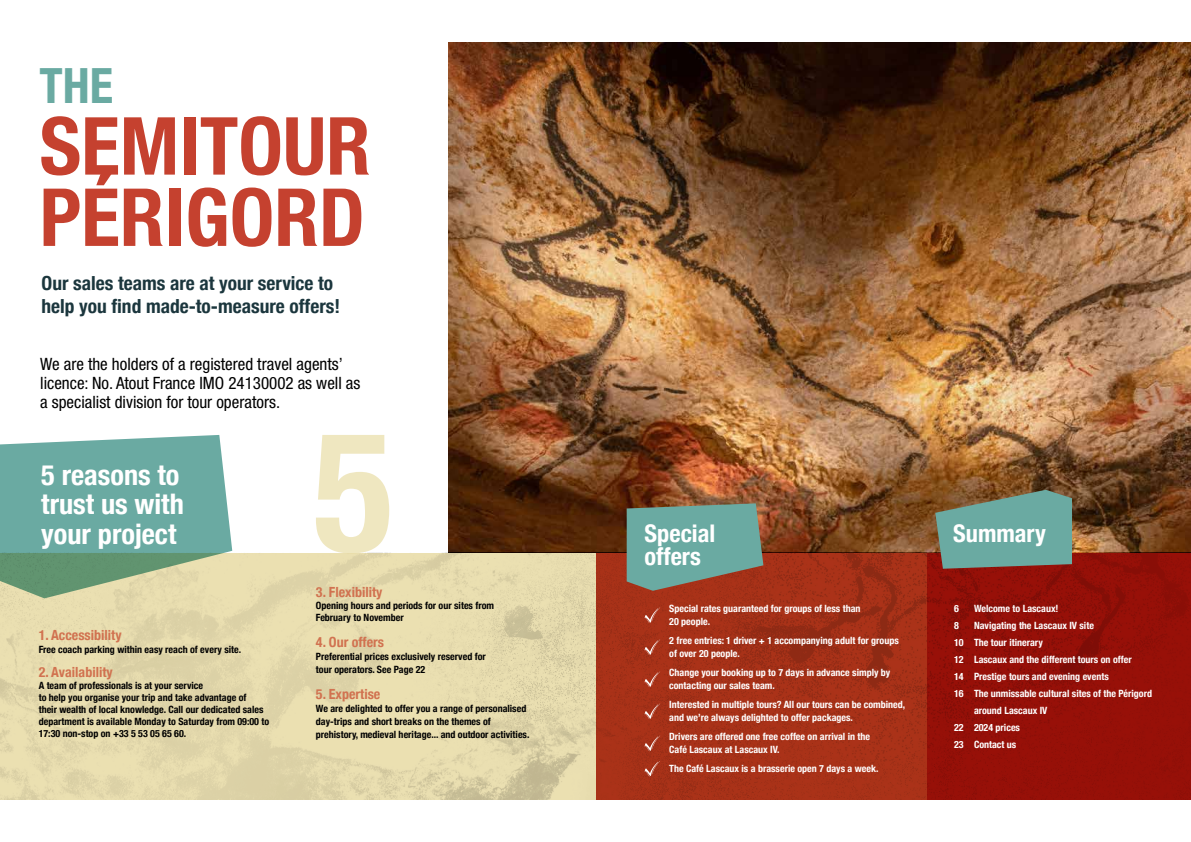
<style>
.page{position:relative;width:1191px;height:842px;background:#fff}
.page>*{position:absolute;margin:0;border:0;box-sizing:border-box;transform-origin:0 0}
.t1{font:700 condensed 80.2px/71.3px "Helvetica Neue";color:#c5412f}
.t2{font:700 condensed 48.5px "Helvetica Neue";color:#6aaaa2}
.t3{font:700 condensed 28.3px/29px "Helvetica Neue";color:#fff}
.t4{font:700 condensed 24.3px/22.8px "Helvetica Neue";color:#fff}
.t5{font:700 condensed 19.4px/22.6px "Helvetica Neue";color:#1b363d}
.t6{font:condensed 17px/19px "Helvetica Neue LT Std";color:#000}
.t7{font:700 condensed 14px "Helvetica Neue";color:#d17250}
.t8{font:700 condensed 10px/13px "Helvetica Neue";color:#fff}
.t9{font:700 condensed 10px/12px "Helvetica Neue";color:#000}
</style>
<div class="page">
<img style="left:448px;top:43px;width:743px;height:510px">
<img style="left:0;top:553px;width:1191px;height:247px">
<svg style="left:0;top:435px;width:232px;height:163px;background:#7fb0a0"></svg>
<svg style="left:316px;top:435px;width:73px;height:118px"></svg>
<svg style="left:626px;top:503px;width:137px;height:88px;background:#739589"></svg>
<svg style="left:935px;top:490px;width:137px;height:79px;background:#6e978a"></svg>
<svg style="left:644px;top:607px;width:16px;height:16px"></svg>
<svg style="left:644px;top:639px;width:16px;height:16px"></svg>
<svg style="left:644px;top:671px;width:16px;height:16px"></svg>
<svg style="left:644px;top:703px;width:16px;height:16px"></svg>
<svg style="left:644px;top:735px;width:16px;height:16px"></svg>
<svg style="left:644px;top:761px;width:16px;height:15px"></svg>
<h2 class="t2" style="left:40px;top:46px;width:75px">THE</h2>
<h1 class="t1" style="left:40px;top:105px;width:333px">SEMITOUR<br>PÉRIGORD</h1>
<h3 class="t5" style="left:42px;top:271px;width:300px">Our sales teams are at your service to help you find made-to-measure offers!</h3>
<h3 class="t6" style="left:40px;top:354px;width:322px">We are the holders of a registered travel agents’ licence: No. Atout France IMO 24130002 as well as a specialist division for tour operators.</h3>
<h3 class="t3" style="left:41px;top:459px;width:144px">5 reasons to trust us with your project</h3>
<h3 class="t7" style="left:39px;top:623px;width:84px">1. Accessibility</h3>
<p class="t9" style="left:39px;top:643px;width:204px">Free coach parking within easy reach of every site.</p>
<h3 class="t7" style="left:39px;top:660px;width:76px">2. Availability</h3>
<p class="t9" style="left:39px;top:679px;width:232px">A team of professionals is at your service<br>to help you organise your trip and take advantage of<br>their wealth of local knowledge. Call our dedicated sales department is available Monday to Saturday from 09:00 to 17:30 non-stop on +33 5 53 05 65 60.</p>
<h3 class="t7" style="left:316px;top:580px;width:68px">3. Flexibility</h3>
<p class="t9" style="left:316px;top:598px;width:180px">Opening hours and periods for our sites from<br>February to November</p>
<h3 class="t7" style="left:316px;top:630px;width:70px">4. Our offers</h3>
<p class="t9" style="left:316px;top:649px;width:171px;line-height:13px">Preferential prices exclusively reserved for tour operators. See Page 22</p>
<h3 class="t7" style="left:316px;top:682px;width:66px">5. Expertise</h3>
<p class="t9" style="left:316px;top:701px;width:215px;line-height:13px">We are delighted to offer you a range of personalised day-trips and short breaks on the themes of prehistory, medieval heritage... and outdoor activities.</p>
<h3 class="t4" style="left:644px;top:521px;width:72px">Special offers</h3>
<h3 class="t4" style="left:953px;top:521px;width:94px">Summary</h3>
<p class="t8" style="left:954px;top:601px;width:6px">6</p>
<p class="t8" style="left:974px;top:601px;width:86px">Welcome to Lascaux!</p>
<p class="t8" style="left:954px;top:618px;width:6px">8</p>
<p class="t8" style="left:974px;top:618px;width:121px">Navigating the Lascaux IV site</p>
<p class="t8" style="left:954px;top:635px;width:90px">10 The tour itinerary</p>
<p class="t8" style="left:954px;top:652px;width:179px">12 Lascaux and the different tours on offer</p>
<p class="t8" style="left:954px;top:669px;width:156px">14 Prestige tours and evening events</p>
<p class="t8" style="left:954px;top:686px;width:199px">16 The unmissable cultural sites of the Périgord</p>
<p class="t8" style="left:974px;top:703px;width:75px">around Lascaux IV</p>
<p class="t8" style="left:954px;top:720px;width:68px">22 2024 prices</p>
<p class="t8" style="left:954px;top:737px;width:64px">23 Contact us</p>
<p class="t8" style="left:669px;top:601px;width:193px">Special rates guaranteed for groups of less than<br>20 people.</p>
<p class="t8" style="left:669px;top:633px;width:231px">2 free entries: 1 driver + 1 accompanying adult for groups of over 20 people.</p>
<p class="t8" style="left:669px;top:665px;width:223px">Change your booking up to 7 days in advance simply by contacting our sales team.</p>
<p class="t8" style="left:669px;top:697px;width:238px">Interested in multiple tours? All our tours can be combined, and we’re always delighted to offer packages.</p>
<p class="t8" style="left:669px;top:729px;width:202px">Drivers are offered one free coffee on arrival in the<br>Café Lascaux at Lascaux IV.</p>
<p class="t8" style="left:669px;top:761px;width:211px">The Café Lascaux is a brasserie open 7 days a week.</p>
</div>
